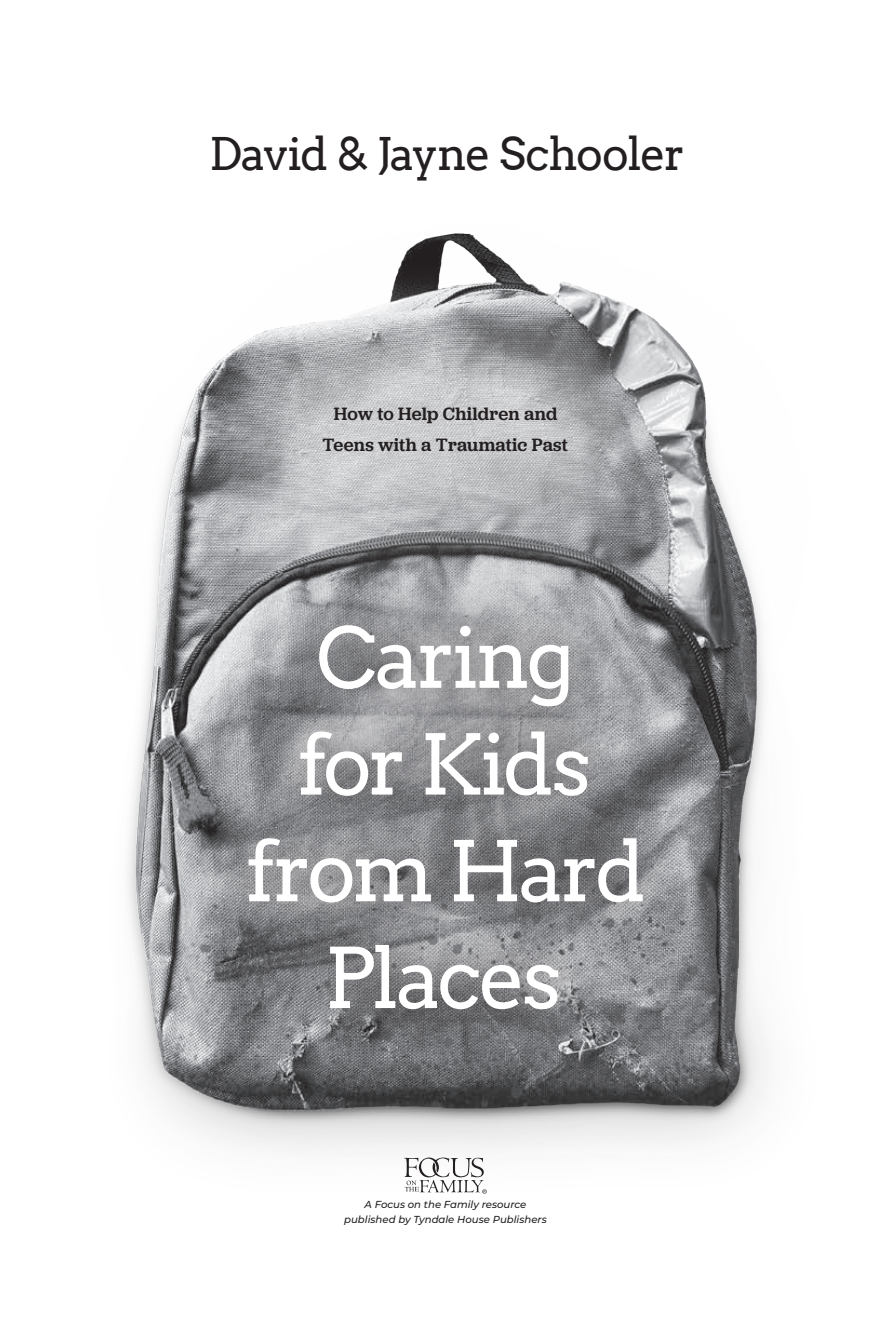
<style>
.page{position:relative;width:891px;height:1337px;background:#fff}
.page>*{position:absolute;margin:0;border:0;box-sizing:border-box;transform-origin:0 0}
.t1{font:83.02px/106.6px "Arvo";letter-spacing:-.04em;color:#fff;text-align:center}
.t2{font:45px "Arvo";letter-spacing:-.03em;color:#231f20}
.t3{font:500 18.68px/30.4px "Jubilat";letter-spacing:.01em;color:#231f20;text-align:center}
.t4{font:italic 500 10.12px/14.6px "Montserrat";color:#231f20;text-align:center}
</style>
<div class="page">
<img style="left:127px;top:233px;width:641px;height:961px">
<svg style="left:404px;top:1157px;width:83px;height:36px"></svg>
<div style="left:175px;top:253px;width:541px;height:352px;background:#fff;opacity:.53"></div>
<div style="left:188px;top:565px;width:515px;height:506px;background:#231f20;opacity:.3"></div>
<h2 class="t2" style="left:209px;top:127px;width:477px">David &amp; Jayne Schooler</h2>
<h3 class="t3" style="left:322px;top:398px;width:247px">How to Help Children and<br>Teens with a Traumatic Past</h3>
<h1 class="t1" style="left:245px;top:605px;width:402px">Caring<br>for Kids from Hard<br>Places</h1>
<p class="t4" style="left:344px;top:1197px;width:204px">A Focus on the Family resource published by Tyndale House Publishers</p>
</div>
